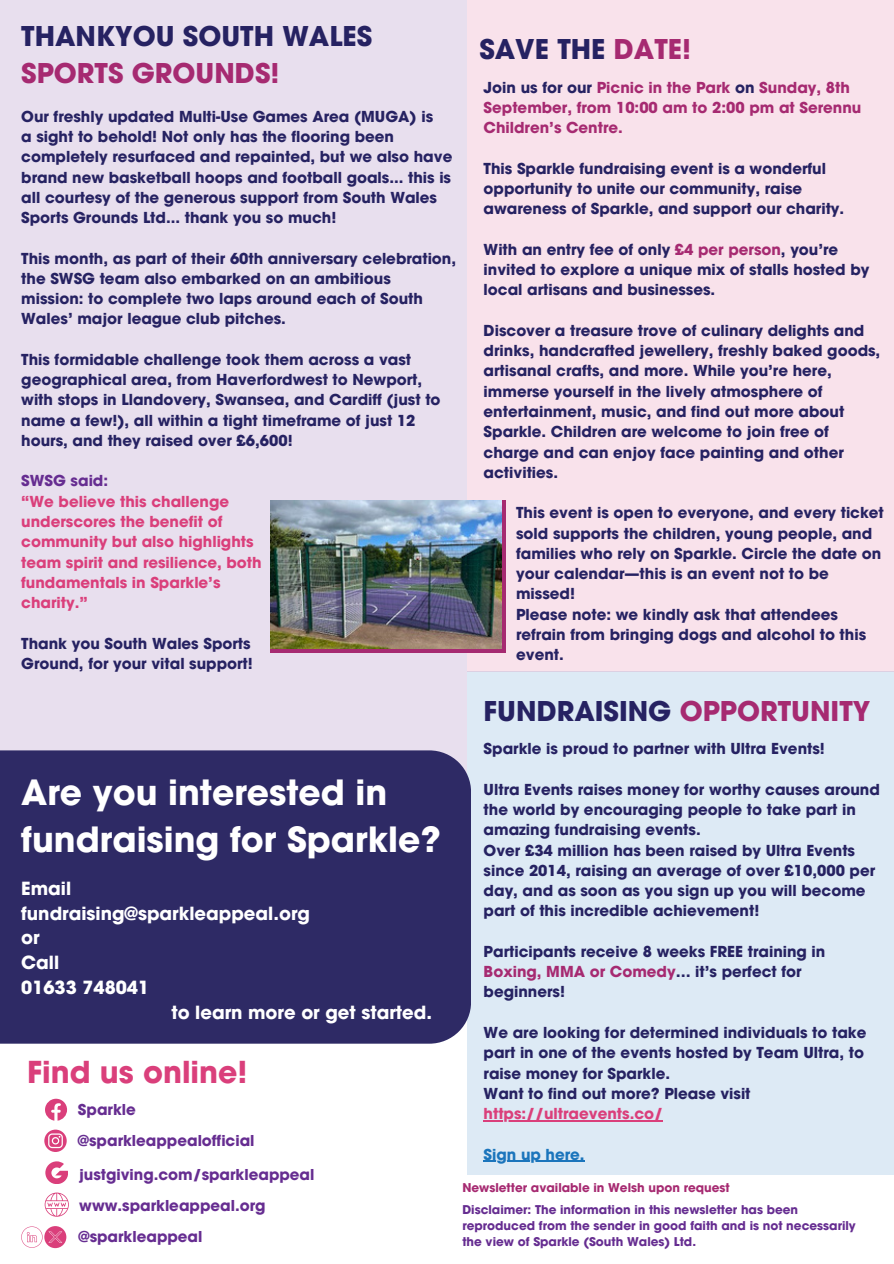
<style>
.page{position:relative;width:894px;height:1264px;background:#fff}
.page>*{position:absolute;margin:0;border:0;box-sizing:border-box;transform-origin:0 0}
.t1{font:700 34.5px/47.2px "Avant Garde LT";color:#fff}
.t2{font:700 30px "Avant Garde LT";color:#da3f7b}
.t3{font:700 27px/37.2px "Avant Garde LT";color:#262262}
.t4{font:700 18px "Avant Garde LT";color:#fff}
.t5{font:700 15px/20.2px "Avant Garde LT";color:#262262}
.t6{font:700 15px/20.2px "Avant Garde LT";color:#da3f7b}
.t7{font:700 15px/20.2px "Avant Garde LT";color:#a62a71}
.t8{font:700 15px "ITC Avant Garde Pro";color:#662d91}
.t9{font:700 15px "Avant Garde LT";color:#1b75bc}
.t10{font:700 12px "Avant Garde LT";color:#662d91}
.t11{font:700 12px "Avant Garde LT";color:#a62a71}
.s1{color:#a62a71}
.s2{color:#662d91}
.s3{color:#262262}
</style>
<div class="page">
<div style="left:0;top:0;width:466px;height:785px;background:#e8dfee"></div>
<div style="left:466px;top:671px;width:427px;height:503px;background:#ddeaf5"></div>
<svg style="left:45px;top:1098px;width:22px;height:22px"></svg>
<svg style="left:44px;top:1129px;width:23px;height:22px"></svg>
<svg style="left:21px;top:1226px;width:45px;height:22px"></svg>
<svg style="left:45px;top:1161px;width:23px;height:22px"></svg>
<svg style="left:45px;top:1192px;width:23px;height:24px"></svg>
<div style="left:467px;top:0;width:426px;height:671px;background:#f9e2eb"></div>
<div style="left:0;top:750px;width:471px;height:293px;background:#2e2a65"></div>
<svg style="left:270px;top:500px;width:235px;height:152px;background:#9e3f6b"></svg>
<img style="left:270px;top:500px;width:231px;height:148px">
<hr style="left:483px;top:1120px;width:180px;height:1px;background:#da3f7b">
<hr style="left:483px;top:1160px;width:101px;height:1px;background:#1b75bc">
<h5 class="t3" style="left:21px;top:17px;width:352px">THANKYOU SOUTH WALES<br><span class="s1">SPORTS GROUNDS!</span></h5>
<h2 class="t5" style="left:21px;top:106px;width:432px">Our freshly updated Multi-Use Games Area (MUGA) is<br>a sight to behold! Not only has the flooring been completely resurfaced and repainted, but we also have brand new basketball hoops and football goals... this is all courtesy of the generous support from South Wales Sports Grounds Ltd... thank you so much!</h2>
<h5 class="t5" style="left:21px;top:248px;width:436px">This month, as part of their 60th anniversary celebration, the SWSG team also embarked on an ambitious mission: to complete two laps around each of South Wales’ major league club pitches.</h5>
<h5 class="t5" style="left:21px;top:349px;width:421px">This formidable challenge took them across a vast geographical area, from Haverfordwest to Newport, with stops in Llandovery, Swansea, and Cardiff (just to name a few!), all within a tight timeframe of just 12 hours, and they raised over £6,600!</h5>
<h5 class="t6" style="left:21px;top:471px;width:242px"><span class="s2">SWSG said:<br></span>“We believe this challenge underscores the benefit of community but also highlights team spirit and resilience, both fundamentals in Sparkle’s</h5>
<h5 class="t6" style="left:21px;top:592px;width:68px">charity.”</h5>
<h5 class="t5" style="left:21px;top:633px;width:233px">Thank you South Wales Sports<br>Ground, for your vital support!</h5>
<p class="t1" style="left:21px;top:768px;width:421px">Are you interested in fundraising for Sparkle?</p>
<h5 class="t4" style="left:21px;top:876px;width:51px">Email</h5>
<h5 class="t4" style="left:21px;top:901px;width:290px">fundraising@sparkleappeal.org</h5>
<h5 class="t4" style="left:21px;top:926px;width:20px">or</h5>
<h5 class="t4" style="left:21px;top:950px;width:39px">Call</h5>
<h5 class="t4" style="left:21px;top:975px;width:129px">01633 748041</h5>
<h5 class="t4" style="left:171px;top:1000px;width:262px">to learn more or get started.</h5>
<h4 class="t2" style="left:27px;top:1052px;width:222px">Find us online!</h4>
<h3 class="t8" style="left:78px;top:1104px;width:59px">Sparkle</h3>
<p class="t8" style="left:78px;top:1134px;width:178px">@sparkleappealofficial</p>
<h5 class="t3" style="left:479px;top:31px;width:213px">SAVE THE <span class="s1">DATE!</span></h5>
<h2 class="t7" style="left:483px;top:77px;width:379px"><span class="s3">Join us for our</span> Picnic in the Park <span class="s3">on</span> Sunday, 8th<br>September, from 10:00 am to 2:00 pm at Serennu<br>Children’s Centre.</h2>
<h5 class="t5" style="left:483px;top:158px;width:362px">This Sparkle fundraising event is a wonderful opportunity to unite our community, raise awareness of Sparkle, and support our charity.</h5>
<h5 class="t5" style="left:483px;top:239px;width:387px">With an entry fee of only <span class="s1">£4 per person</span>, you’re invited to explore a unique mix of stalls hosted by local artisans and businesses.</h5>
<h5 class="t5" style="left:483px;top:320px;width:398px">Discover a treasure trove of culinary delights and drinks, handcrafted jewellery, freshly baked goods, artisanal crafts, and more. While you’re here, immerse yourself in the lively atmosphere of entertainment, music, and find out more about Sparkle. Children are welcome to join free of</h5>
<h5 class="t5" style="left:483px;top:442px;width:361px">charge and can enjoy face painting and other activities.</h5>
<h5 class="t5" style="left:516px;top:502px;width:369px">This event is open to everyone, and every ticket sold supports the children, young people, and</h5>
<h5 class="t5" style="left:516px;top:543px;width:366px">families who rely on Sparkle. Circle the date on your calendar—this is an event not to be missed!<br>Please note: we kindly ask that attendees refrain from bringing dogs and alcohol to this</h5>
<p class="t5" style="left:516px;top:644px;width:49px">event.</p>
<p class="t3" style="left:483px;top:692px;width:388px">FUNDRAISING <span class="s1">OPPORTUNITY</span></p>
<p class="t5" style="left:483px;top:738px;width:342px">Sparkle is proud to partner with Ultra Events!</p>
<p class="t5" style="left:483px;top:779px;width:397px">Ultra Events raises money for worthy causes around the world by encouraging people to take part in amazing fundraising events.<br>Over £34 million has been raised by Ultra Events since 2014, raising an average of over £10,000 per day, and as soon as you sign up you will become</p>
<p class="t5" style="left:483px;top:900px;width:277px">part of this incredible achievement!</p>
<p class="t5" style="left:483px;top:941px;width:343px">Participants receive 8 weeks FREE training in<br><span class="s1">Boxing, MMA or Comedy</span>… it’s perfect for beginners!</p>
<p class="t5" style="left:483px;top:1022px;width:384px">We are looking for determined individuals to take</p>
<h5 class="t5" style="left:483px;top:1042px;width:382px">part in one of the events hosted by Team Ultra, to raise money for Sparkle.<br>Want to find out more? Please visit</h5>
<p class="t6" style="left:483px;top:1103px;width:181px">https://ultraevents.co/</p>
<p class="t9" style="left:483px;top:1144px;width:102px">Sign up here.</p>
<p class="t8" style="left:79px;top:1168px;width:237px">justgiving.com/sparkleappeal</p>
<h5 class="t8" style="left:79px;top:1199px;width:188px">www.sparkleappeal.org</h5>
<h5 class="t8" style="left:78px;top:1230px;width:125px">@sparkleappeal</h5>
<h5 class="t11" style="left:462px;top:1180px;width:269px">Newsletter available in Welsh upon request</h5>
<h5 class="t10" style="left:462px;top:1202px;width:337px">Disclaimer: The information in this newsletter has been</h5>
<h5 class="t10" style="left:462px;top:1218px;width:395px">reproduced from the sender in good faith and is not necessarily</h5>
<h5 class="t10" style="left:462px;top:1234px;width:235px">the view of Sparkle (South Wales) Ltd.</h5>
</div>
